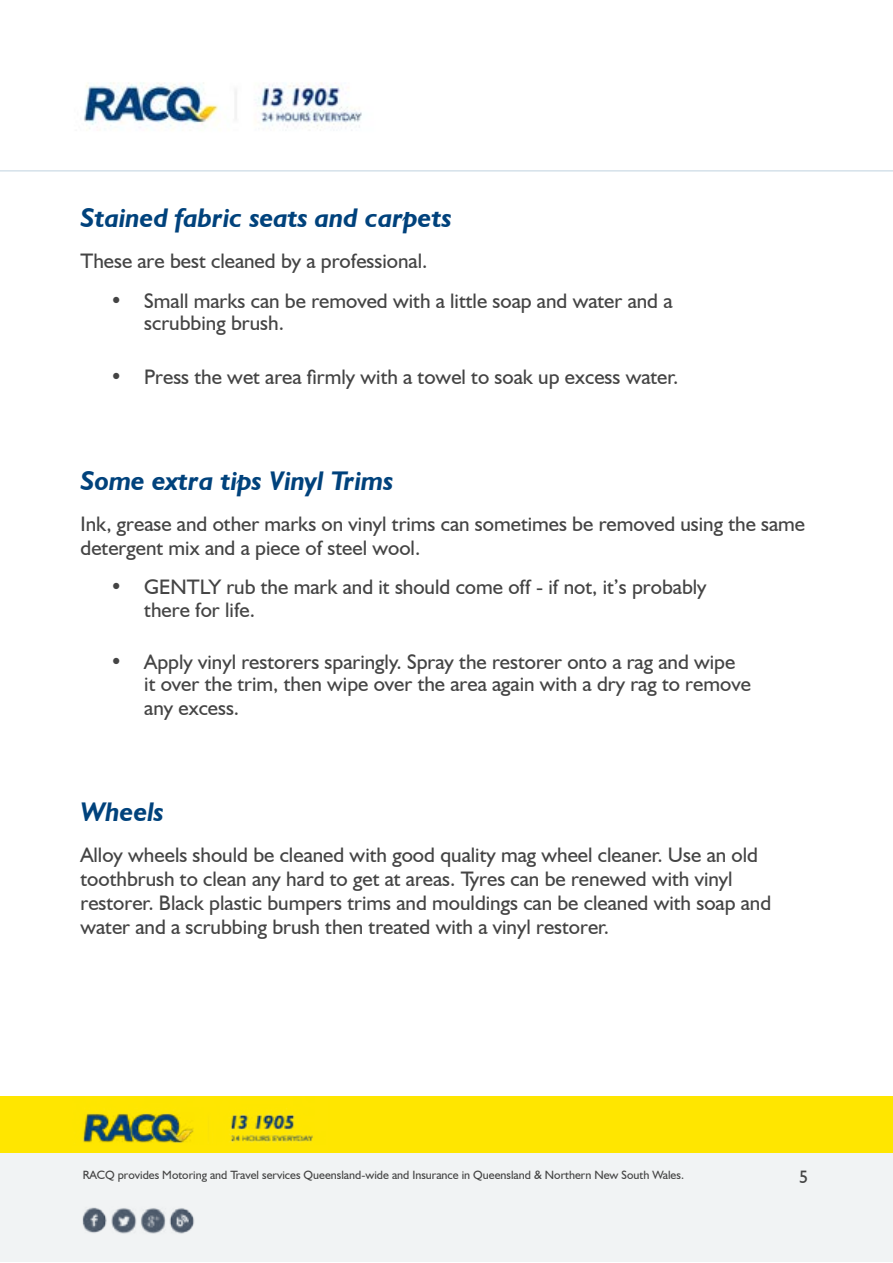
<style>
.page{position:relative;width:893px;height:1263px;background:#fff}
.page>*{position:absolute;margin:0;border:0;box-sizing:border-box;transform-origin:0 0}
.t1{font:italic 700 27px "Humanist 521 BT";color:#00427c}
.t2{font:21px/24px "Humanist 521 BT";color:#444}
.t3{font:18px "Humanist 521 BT";color:#444}
.t4{font:12px "Humanist 521 BT";color:#444}
</style>
<div class="page">
<div style="left:0;top:1096px;width:893px;height:81px;background:#ffe600"></div>
<div style="left:0;top:1154px;width:893px;height:108px;background:#f1f3f4"></div>
<img style="left:235px;top:82px;width:127px;height:49px">
<hr style="left:0;top:170px;width:893px;height:2px;background:#d5e1ea">
<img style="left:72px;top:1108px;width:255px;height:46px">
<svg style="left:82px;top:1207px;width:25px;height:26px"></svg>
<svg style="left:112px;top:1208px;width:24px;height:25px"></svg>
<svg style="left:141px;top:1208px;width:25px;height:26px"></svg>
<svg style="left:169px;top:1208px;width:25px;height:25px"></svg>
<img style="left:84px;top:82px;width:135px;height:47px">
<svg style="left:78px;top:1108px;width:129px;height:45px"></svg>
<p class="t1" style="left:80px;top:201px;width:373px">Stained fabric seats and carpets</p>
<p class="t2" style="left:80px;top:248px;width:348px">These are best cleaned by a professional.</p>
<p class="t2" style="left:144px;top:289px;width:530px;line-height:22.5px;text-indent:-34px">• Small marks can be removed with a little soap and water and a scrubbing brush.</p>
<p class="t2" style="left:110px;top:364px;width:570px">• Press the wet area firmly with a towel to soak up excess water.</p>
<p class="t1" style="left:80px;top:464px;width:314px">Some extra tips Vinyl Trims</p>
<p class="t2" style="left:80px;top:511px;width:726px">Ink, grease and other marks on vinyl trims can sometimes be removed using the same detergent mix and a piece of steel wool.</p>
<p class="t2" style="left:144px;top:575px;width:564px;line-height:22.5px;text-indent:-34px">• GENTLY rub the mark and it should come off - if not, it’s probably there for life.</p>
<p class="t2" style="left:144px;top:650px;width:608px;line-height:23.2px;text-indent:-34px">• Apply vinyl restorers sparingly. Spray the restorer onto a rag and wipe it over the trim, then wipe over the area again with a dry rag to remove any excess.</p>
<p class="t1" style="left:80px;top:795px;width:85px">Wheels</p>
<p class="t2" style="left:80px;top:843px;width:692px">Alloy wheels should be cleaned with good quality mag wheel cleaner. Use an old toothbrush to clean any hard to get at areas. Tyres can be renewed with vinyl restorer. Black plastic bumpers trims and mouldings can be cleaned with soap and water and a scrubbing brush then treated with a vinyl restorer.</p>
<p class="t4" style="left:83px;top:1167px;width:603px">RACQ provides Motoring and Travel services Queensland-wide and Insurance in Queensland &amp; Northern New South Wales.</p>
<p class="t3" style="left:799px;top:1166px;width:11px">5</p>
</div>
